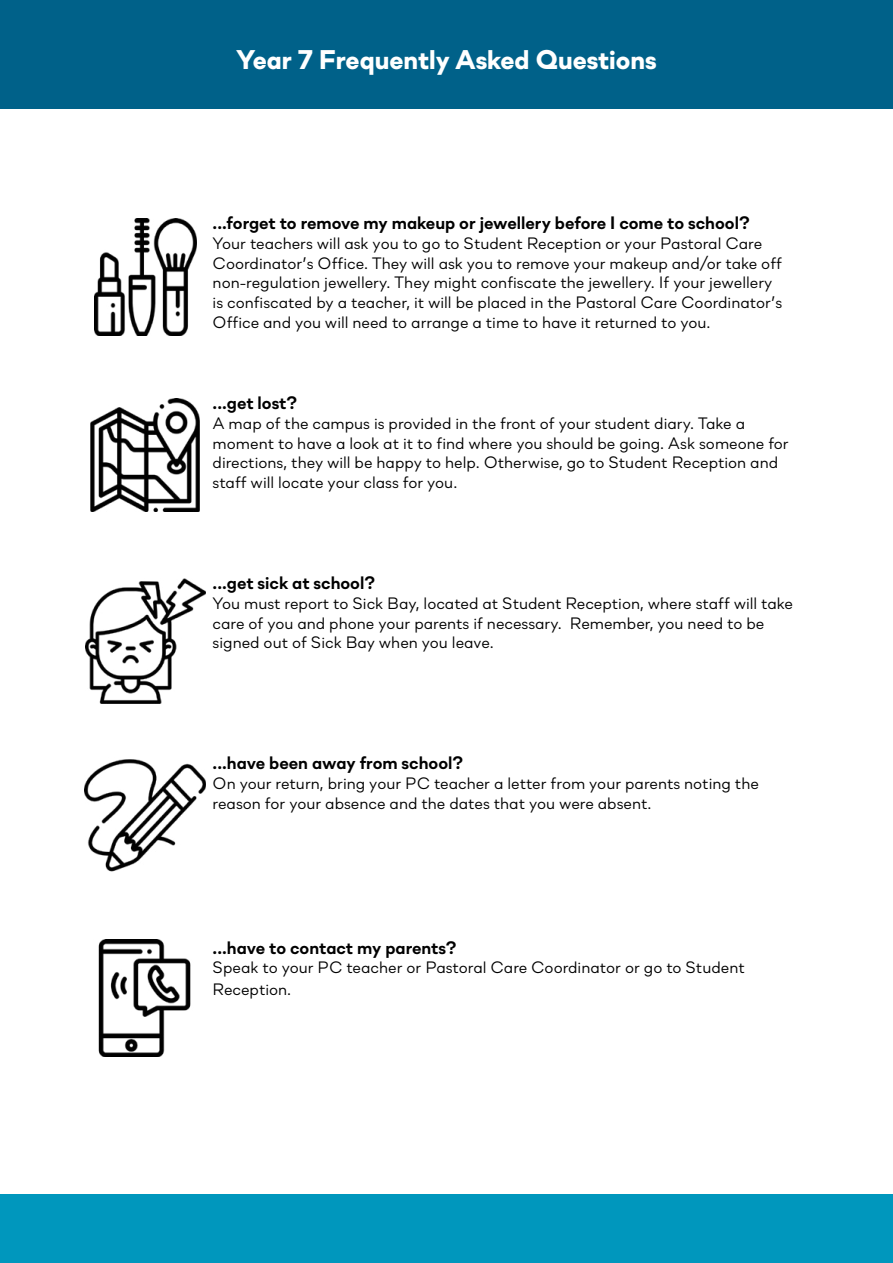
<style>
.page{position:relative;width:893px;height:1263px;background:#fff}
.page>*{position:absolute;margin:0;border:0;box-sizing:border-box;transform-origin:0 0}
.t1{font:800 27px "Soin Sans Neue";color:#fff}
.t2{font:700 18px "Soin Sans Neue";color:#000}
.t3{font:16.5px/19.8px "Soin Sans Neue";color:#000}
</style>
<div class="page">
<div style="left:0;top:0;width:893px;height:108px;background:#006189"></div>
<div style="left:0;top:1195px;width:893px;height:68px;background:#0097bd"></div>
<img style="left:95px;top:218px;width:101px;height:118px">
<img style="left:90px;top:399px;width:110px;height:113px">
<img style="left:86px;top:578px;width:119px;height:125px">
<img style="left:85px;top:759px;width:120px;height:113px">
<img style="left:98px;top:940px;width:93px;height:116px">
<h1 class="t1" style="left:236px;top:40px;width:422px">Year 7 Frequently Asked Questions</h1>
<p class="t2" style="left:213px;top:210px;width:539px">...forget to remove my makeup or jewellery before I come to school?</p>
<p class="t3" style="left:213px;top:232px;width:571px">Your teachers will ask you to go to Student Reception or your Pastoral Care Coordinator’s Office. They will ask you to remove your makeup and/or take off non-regulation jewellery. They might confiscate the jewellery. If your jewellery is confiscated by a teacher, it will be placed in the Pastoral Care Coordinator’s Office and you will need to arrange a time to have it returned to you.</p>
<p class="t2" style="left:213px;top:390px;width:86px">...get lost?</p>
<p class="t3" style="left:213px;top:412px;width:578px">A map of the campus is provided in the front of your student diary. Take a moment to have a look at it to find where you should be going. Ask someone for directions, they will be happy to help. Otherwise, go to Student Reception and staff will locate your class for you.</p>
<p class="t2" style="left:213px;top:570px;width:164px">...get sick at school?</p>
<p class="t3" style="left:213px;top:592px;width:582px">You must report to Sick Bay, located at Student Reception, where staff will take care of you and phone your parents if necessary. Remember, you need to be signed out of Sick Bay when you leave.</p>
<p class="t2" style="left:213px;top:750px;width:252px">...have been away from school?</p>
<p class="t3" style="left:213px;top:772px;width:548px">On your return, bring your PC teacher a letter from your parents noting the reason for your absence and the dates that you were absent.</p>
<p class="t2" style="left:213px;top:935px;width:246px">...have to contact my parents?</p>
<p class="t3" style="left:213px;top:955px;width:534px;line-height:21.6px">Speak to your PC teacher or Pastoral Care Coordinator or go to Student<br>Reception.</p>
</div>
